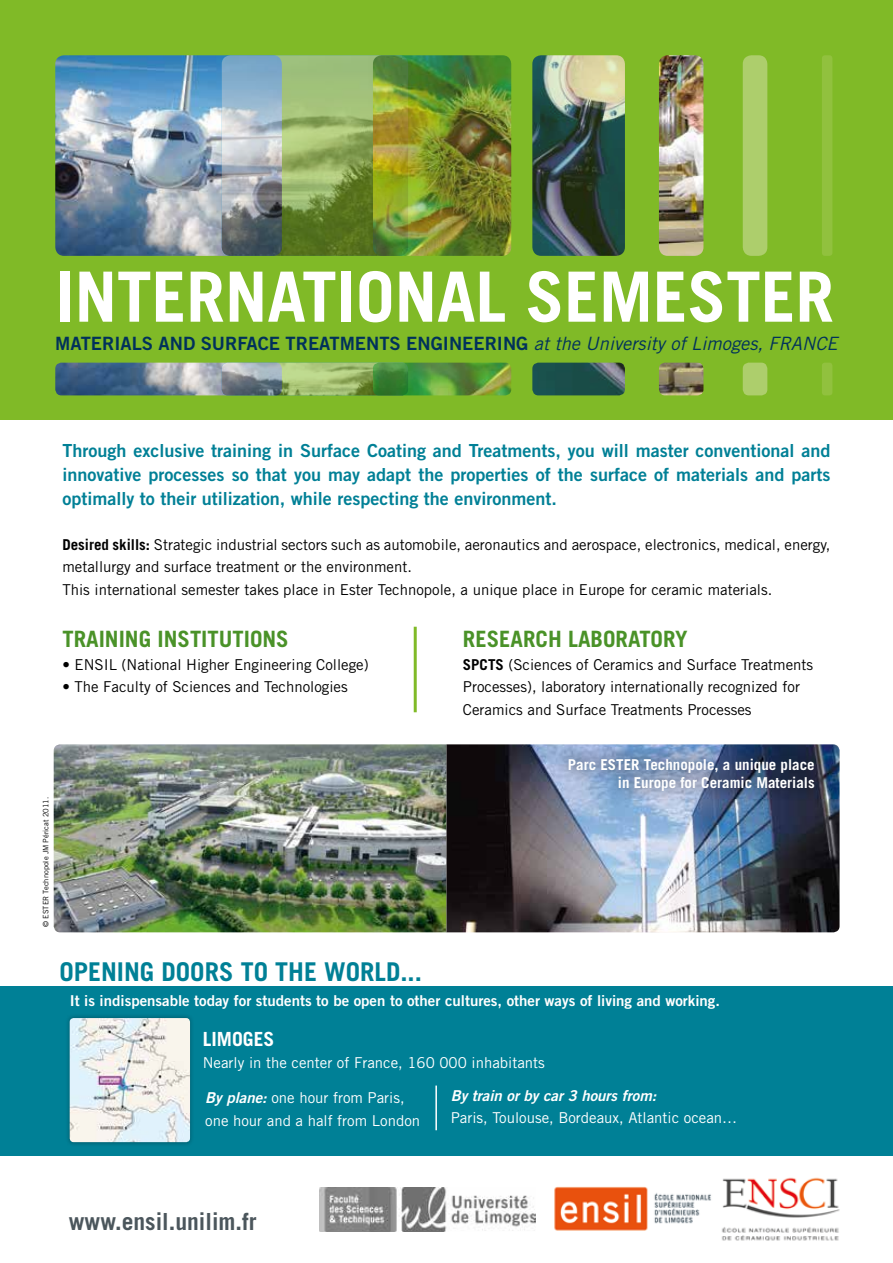
<style>
.page{position:relative;width:893px;height:1263px;background:#fff}
.page>*{position:absolute;margin:0;border:0;box-sizing:border-box;transform-origin:0 0}
.t1{font:700 69.3px "Trade Gothic LT";color:#fff}
.t2{font:700 25.95px "Trade Gothic LT";color:#008096}
.t3{font:700 23.55px "Trade Gothic LT";color:#4b565c}
.t4{font:700 22.5px "Trade Gothic LT";color:#4a9228}
.t5{font:700 19.5px "Trade Gothic LT";color:#fff}
.t6{font:18.3px "Trade Gothic LT Bold Two";color:#00315b}
.t7{font:18px/24px "Trade Gothic LT Bold Two";color:#008096;text-align:justify}
.t8{font:15px/22.5px "Trade Gothic LT";color:#000}
.t9{font:15px/22.5px "Trade Gothic LT";color:#fff}
.t10{font:15px "Trade Gothic LT Bold Two";color:#fff}
.t11{font:700 15px/18px "Trade Gothic LT";color:#fff;text-align:right}
.t12{font:italic 15px "Trade Gothic LT Bold Two";color:#fff}
.t13{font:7.5px "Trade Gothic LT";color:#000}
.s1{font-family:"Trade Gothic LT";font-style:italic}
.s2{font-weight:700}
.s3{font-family:"Trade Gothic LT Bold Two";font-style:italic}
</style>
<div class="page">
<img style="left:554px;top:1177px;width:286px;height:64px">
<div style="left:0;top:0;width:893px;height:420px;background:#80ba27"></div>
<img style="left:55px;top:55px;width:167px;height:201px">
<img style="left:222px;top:55px;width:151px;height:201px">
<img style="left:373px;top:55px;width:138px;height:201px">
<img style="left:532px;top:55px;width:93px;height:201px">
<img style="left:659px;top:55px;width:44px;height:201px">
<div style="left:743px;top:55px;width:24px;height:201px;background:#adce6c;border-radius:9px"></div>
<div style="left:822px;top:55px;width:10px;height:201px;background:#91c13e;border-radius:3px"></div>
<img style="left:55px;top:363px;width:167px;height:32px">
<img style="left:222px;top:363px;width:151px;height:32px">
<img style="left:373px;top:363px;width:138px;height:32px">
<img style="left:532px;top:363px;width:93px;height:32px">
<img style="left:659px;top:363px;width:44px;height:32px">
<div style="left:743px;top:363px;width:24px;height:32px;background:#adce6c;border-radius:6px"></div>
<div style="left:822px;top:363px;width:10px;height:32px;background:#91c13e;border-radius:3px"></div>
<hr style="left:414px;top:627px;width:3px;height:85px;background:#80ba27">
<img style="left:54px;top:744px;width:785px;height:188px">
<div style="left:555px;top:745px;width:272px;height:58px;background:#000;opacity:.75"></div>
<div style="left:0;top:986px;width:893px;height:170px;background:#008096"></div>
<div style="left:65px;top:1013px;width:130px;height:134px;background:#000;opacity:.3"></div>
<img style="left:70px;top:1018px;width:120px;height:124px">
<hr style="left:435px;top:1085px;width:2px;height:45px;background:#fff">
<img style="left:319px;top:1188px;width:217px;height:43px">
<h1 class="t1" style="left:55px;top:254px;width:780px">INTERNATIONAL SEMESTER</h1>
<p class="t6" style="left:55px;top:332px;width:784px">MATERIALS AND SURFACE TREATMENTS ENGINEERING <span class="s1">at the University of Limoges, FRANCE</span></p>
<p class="t7" style="left:62px;top:438px;width:770px">Through exclusive training in Surface Coating and Treatments, you will master conventional and innovative processes so that you may adapt the properties of the surface of materials and parts optimally to their utilization, while respecting the environment.</p>
<p class="t8" style="left:62px;top:533px;width:770px"><span class="s2">Desired skills:</span> Strategic industrial sectors such as automobile, aeronautics and aerospace, electronics, medical, energy, metallurgy and surface treatment or the environment.<br>This international semester takes place in Ester Technopole, a unique place in Europe for ceramic materials.</p>
<h3 class="t4" style="left:62px;top:625px;width:228px">TRAINING INSTITUTIONS</h3>
<p class="t8" style="left:62px;top:653px;width:308px">• ENSIL (National Higher Engineering College)</p>
<p class="t8" style="left:62px;top:675px;width:287px">• The Faculty of Sciences and Technologies</p>
<h3 class="t4" style="left:463px;top:625px;width:226px">RESEARCH LABORATORY</h3>
<p class="t8" style="left:463px;top:653px;width:352px"><span class="s2">SPCTS</span> (Sciences of Ceramics and Surface Treatments<br>Processes), laboratory internationally recognized for<br>Ceramics and Surface Treatments Processes</p>
<p class="t13" style="left:41px;top:927px;width:132px;rotate:-90deg">© ESTER Technopole JM Péricat 2011.</p>
<p class="t11" style="left:568px;top:755px;width:248px">Parc ESTER Technopole, a unique place in Europe for Ceramic Materials</p>
<h2 class="t2" style="left:59px;top:955px;width:364px">OPENING DOORS TO THE WORLD...</h2>
<p class="t10" style="left:70px;top:992px;width:652px">It is indispensable today for students to be open to other cultures, other ways of living and working.</p>
<h3 class="t5" style="left:203px;top:1027px;width:73px">LIMOGES</h3>
<p class="t9" style="left:203px;top:1051px;width:344px">Nearly in the center of France, 160 000 inhabitants</p>
<p class="t9" style="left:205px;top:1086px;width:216px"><span class="s3">By plane:</span> one hour from Paris, one hour and a half from London</p>
<p class="t12" style="left:451px;top:1086px;width:207px">By train or by car 3 hours from:</p>
<p class="t9" style="left:451px;top:1106px;width:288px">Paris, Toulouse, Bordeaux, Atlantic ocean…</p>
<h3 class="t3" style="left:69px;top:1207px;width:189px">www.ensil.unilim.fr</h3>
</div>
